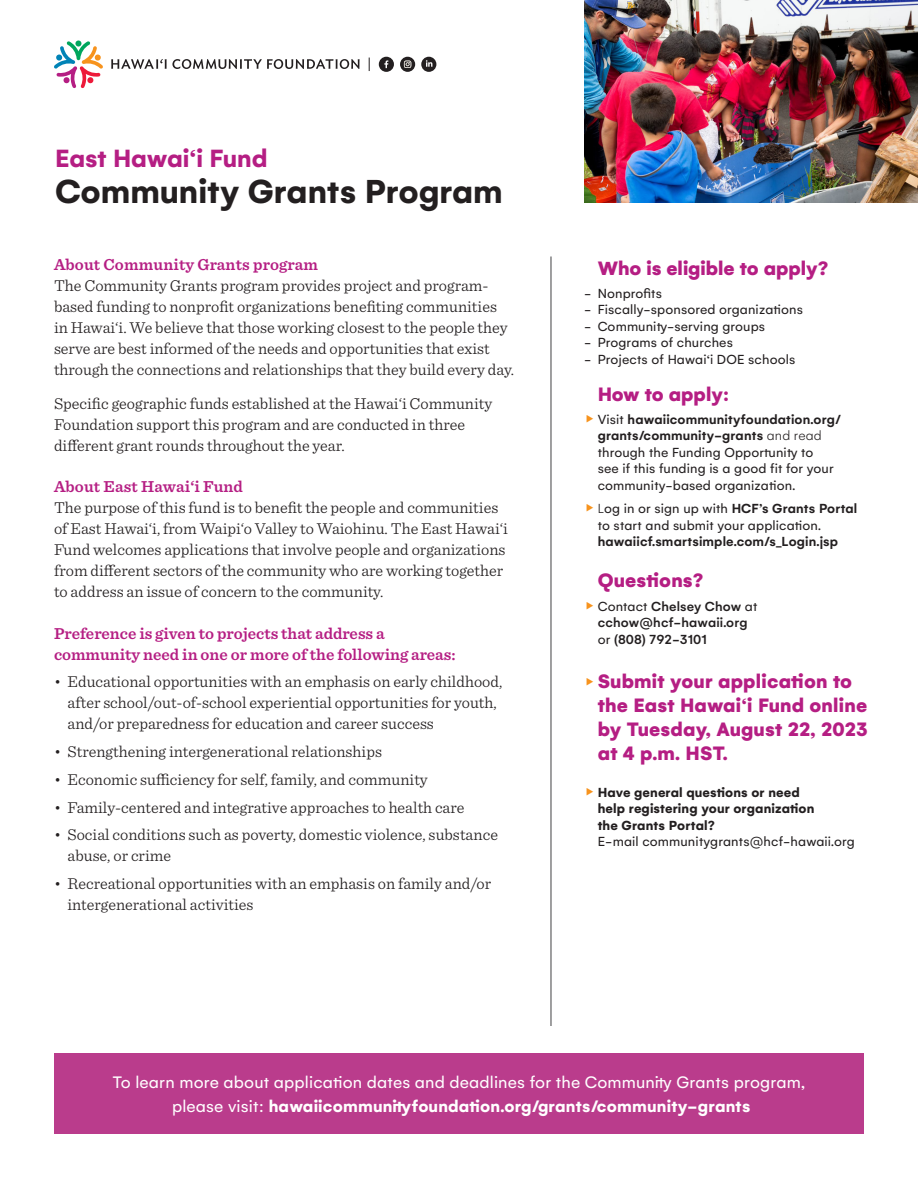
<style>
.page{position:relative;width:918px;height:1188px;background:#fff}
.page>*{position:absolute;margin:0;border:0;box-sizing:border-box;transform-origin:0 0}
.t1{font:700 36px "Gelion";color:#231f20}
.t2{font:700 27px "Gelion";color:#b51e83}
.t3{font:900 21px/24px "Gelion";letter-spacing:.01em;color:#b51e83}
.t4{font:18px/24px "Gelion";letter-spacing:.01em;color:#fff;text-align:center}
.t5{font:300 16.5px/21px "Sentinel";color:#231f20}
.t6{font:600 16.5px/21px "Sentinel";color:#b51e83}
.t7{font:14.25px "Gelion";letter-spacing:.01em;color:#231f20}
.t8{font:600 14.25px/16.5px "Gelion";letter-spacing:.01em;color:#231f20}
.t9{font:700 14.25px/16.5px "Gelion";letter-spacing:.01em;color:#231f20}
.t10{font:500 14.25px/16.5px "Gelion";letter-spacing:.01em;color:#231f20}
.s1{font-weight:600;color:#b51e83}
.s2{font-weight:400}
.s3{font-weight:300}
.s4{font-weight:700}
</style>
<div class="page">
<div style="left:54px;top:1053px;width:810px;height:81px;background:#ba3c8c"></div>
<img style="left:584px;top:0;width:334px;height:202px">
<svg style="left:369px;top:58px;width:1px;height:13px"></svg>
<svg style="left:54px;top:41px;width:49px;height:47px"></svg>
<svg style="left:111px;top:59px;width:249px;height:10px"></svg>
<svg style="left:379px;top:57px;width:15px;height:15px"></svg>
<svg style="left:421px;top:57px;width:15px;height:15px"></svg>
<svg style="left:400px;top:57px;width:15px;height:15px"></svg>
<hr style="left:551px;top:257px;width:1px;height:769px;background:#404042">
<p class="t2" style="left:55px;top:141px;width:214px">East Hawai‘i Fund</p>
<p class="t1" style="left:55px;top:168px;width:449px">Community Grants Program</p>
<p class="t5" style="left:54px;top:253px;width:462px"><span class="s1">About Community Grants program<br></span>The Community Grants program provides project and program&shy;based funding to nonprofit organizations benefiting communities in Hawai‘i. We believe that those working closest to the people they serve are best informed of the needs and opportunities that exist through the connections and relationships that they build every day.</p>
<p class="t5" style="left:54px;top:392px;width:440px">Specific geographic funds established at the Hawai‘i Community<br>Foundation support this program and are conducted in three different grant rounds throughout the year.</p>
<p class="t6" style="left:54px;top:476px;width:191px">About East Hawai‘i Fund</p>
<p class="t5" style="left:54px;top:496px;width:455px">The purpose of this fund is to benefit the people and communities of East Hawai‘i, from Waipi‘o Valley to Waiohinu. The East Hawai‘i Fund welcomes applications that involve people and organizations from different sectors of the community who are working together to address an issue of concern to the community.</p>
<p class="t6" style="left:54px;top:622px;width:403px">Preference is given to projects that address a community need in one or more of the following areas:</p>
<p class="t5" style="left:67px;top:670px;width:436px;text-indent:-13px">• Educational opportunities with an emphasis on early childhood, after school/out-of-school experiential opportunities for youth, and/or preparedness for education and career success</p>
<p class="t5" style="left:54px;top:740px;width:330px">• Strengthening intergenerational relationships</p>
<p class="t5" style="left:54px;top:768px;width:375px">• Economic sufficiency for self, family, and community</p>
<p class="t5" style="left:54px;top:796px;width:412px">• Family-centered and integrative approaches to health care</p>
<p class="t5" style="left:67px;top:823px;width:432px;text-indent:-13px">• Social conditions such as poverty, domestic violence, substance abuse, or crime</p>
<p class="t5" style="left:67px;top:872px;width:425px;text-indent:-13px">• Recreational opportunities with an emphasis on family and/or intergenerational activities</p>
<p class="t3" style="left:598px;top:256px;width:232px">Who is eligible to apply?</p>
<p class="t7" style="left:584px;top:285px;width:79px">- Nonprofits</p>
<p class="t7" style="left:584px;top:301px;width:220px">- Fiscally-sponsored organizations</p>
<p class="t7" style="left:584px;top:318px;width:182px">- Community-serving groups</p>
<p class="t7" style="left:584px;top:334px;width:150px">- Programs of churches</p>
<p class="t7" style="left:584px;top:351px;width:213px">- Projects of Hawai‘i DOE schools</p>
<p class="t3" style="left:598px;top:382px;width:133px">How to apply:</p>
<p class="t8" style="left:598px;top:411px;width:245px"><span class="s2">Visit</span> hawaiicommunityfoundation.org/</p>
<p class="t8" style="left:598px;top:427px;width:225px">grants/community-grants <span class="s3">and read</span></p>
<p class="t7" style="left:598px;top:444px;width:217px">through the Funding Opportunity to</p>
<p class="t7" style="left:598px;top:460px;width:237px">see if this funding is a good fit for your</p>
<p class="t7" style="left:598px;top:477px;width:199px">community-based organization.</p>
<p class="t8" style="left:598px;top:500px;width:261px"><span class="s3">L</span><span class="s2">og in or sign up with</span> HCF’s Grants Portal <span class="s2">to start and submit your application. </span>hawaiicf.smartsimple.com/s_Login.jsp</p>
<p class="t3" style="left:598px;top:568px;width:107px">Questions?</p>
<p class="t10" style="left:598px;top:598px;width:161px"><span class="s2">Contact</span> Chelsey Chow <span class="s2">at </span>cchow@hcf-hawaii.org <span class="s2">or</span> (808) 792-3101</p>
<p class="t3" style="left:598px;top:669px;width:271px">Submit your application to the East Hawai‘i Fund online by Tuesday, August 22, 2023 at 4 p.m. HST.</p>
<p class="t9" style="left:598px;top:784px;width:258px">Have general questions or need<br>help registering your organization<br>the Grants Portal?<br><span class="s2">E-mail communitygrants@hcf-hawaii.org</span></p>
<p class="t4" style="left:113px;top:1069px;width:694px">To learn more about application dates and deadlines for the Community Grants program, please visit: <span class="s4">hawaiicommunityfoundation.org/grants/community-grants</span></p>
</div>
